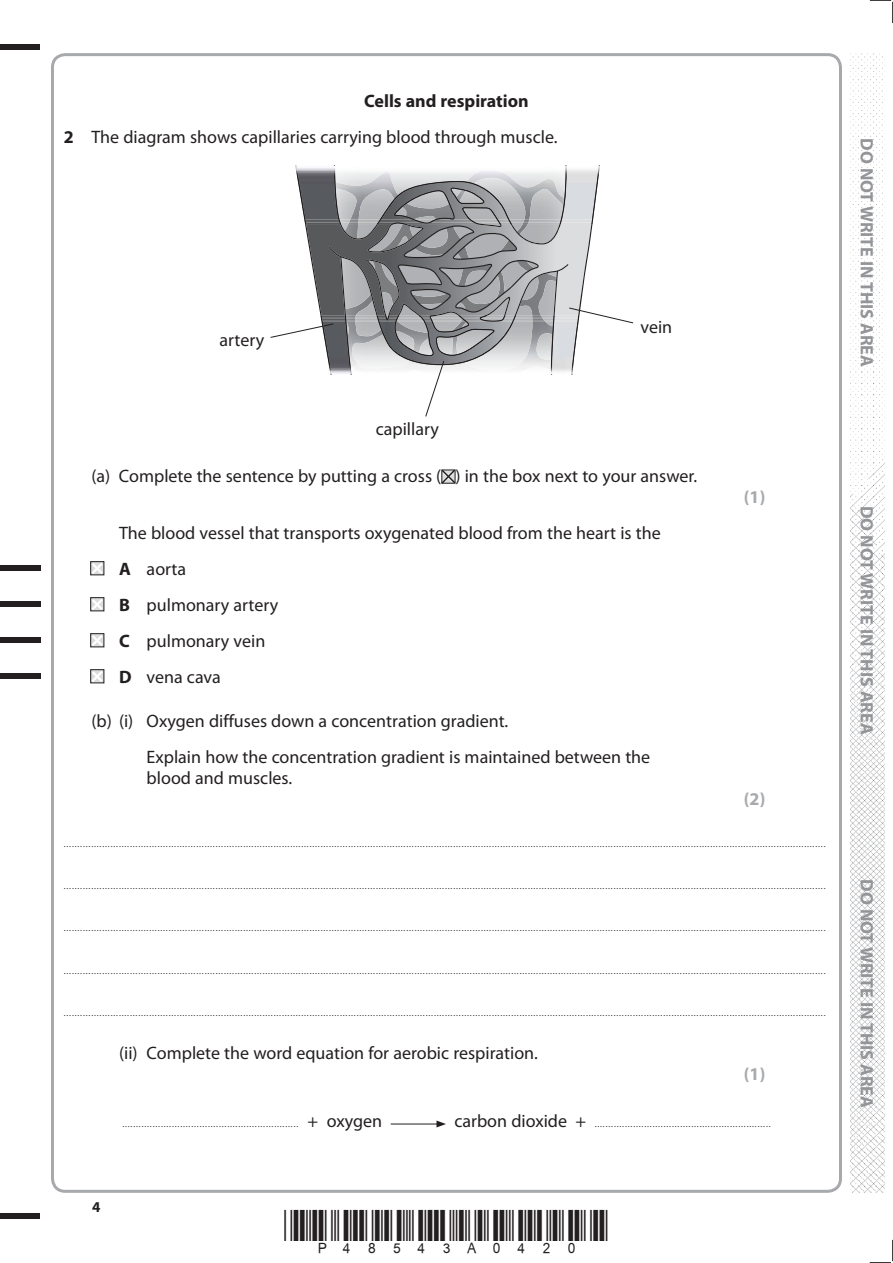
<style>
.page{position:relative;width:893px;height:1263px;background:#fff}
.page>*{position:absolute;margin:0;border:0;box-sizing:border-box;transform-origin:0 0}
.t1{font:39px "Bar Code 39 c HR";color:#231f20}
.t2{font:18px/36px "Myriad Pro";color:#231f20}
.t3{font:700 18px "Myriad Pro";color:#939598}
.t4{font:700 18px "Myriad Pro";color:#a7a9ac}
.t5{font:700 15px "Myriad Pro";color:#231f20}
.t6{font:9px "Myriad Pro";color:#231f20}
.s1{font-weight:700}
.s2{font-size:18px}
</style>
<div class="page">
<div style="left:0;top:44px;width:40px;height:5px;background:#231f20"></div>
<div style="left:0;top:1214px;width:40px;height:5px;background:#231f20"></div>
<svg style="left:870px;top:1240px;width:23px;height:23px"></svg>
<svg style="left:870px;top:0;width:23px;height:23px"></svg>
<img style="left:850px;top:53px;width:34px;height:1140px">
<svg style="left:270px;top:166px;width:364px;height:251px"></svg>
<svg style="left:441px;top:469px;width:15px;height:15px"></svg>
<hr style="left:391px;top:1124px;width:48px;height:1px;background:#231f20">
<svg style="left:436px;top:1120px;width:10px;height:7px"></svg>
<svg style="left:90px;top:561px;width:15px;height:15px"></svg>
<svg style="left:90px;top:597px;width:15px;height:15px"></svg>
<svg style="left:90px;top:633px;width:15px;height:15px"></svg>
<svg style="left:90px;top:669px;width:15px;height:15px"></svg>
<div style="left:0;top:565px;width:40px;height:6px;background:#231f20"></div>
<div style="left:0;top:601px;width:40px;height:6px;background:#231f20"></div>
<div style="left:0;top:637px;width:40px;height:6px;background:#231f20"></div>
<div style="left:0;top:673px;width:40px;height:6px;background:#231f20"></div>
<h2 class="t2" style="left:64px;top:84px;width:495px;text-indent:300px"><span class="s1">Cells and respiration<br>2</span> The diagram shows capillaries carrying blood through muscle.</h2>
<h2 class="t2" style="left:219px;top:323px;width:46px">artery</h2>
<h2 class="t2" style="left:640px;top:310px;width:33px">vein</h2>
<h2 class="t2" style="left:376px;top:412px;width:65px">capillary</h2>
<h2 class="t2" style="left:91px;top:459px;width:607px">(a) Complete the sentence by putting a cross ( ) in the box next to your answer.</h2>
<h2 class="t2" style="left:119px;top:516px;width:543px">The blood vessel that transports oxygenated blood from the heart is the<br><span class="s1">A</span> aorta<br><span class="s1">B</span> pulmonary artery<br><span class="s1">C</span> pulmonary vein<br><span class="s1">D</span> vena cava</h2>
<h2 class="t2" style="left:147px;top:704px;width:505px;text-indent:-55px">(b) (i) Oxygen diffuses down a concentration gradient.<br>Explain how the concentration gradient is maintained between the</h2>
<h2 class="t2" style="left:147px;top:761px;width:147px">blood and muscles.</h2>
<h2 class="t4" style="left:744px;top:490px;width:23px">(1)</h2>
<h2 class="t4" style="left:744px;top:792px;width:23px">(2)</h2>
<p class="t6" style="left:64px;top:840px;width:763px">....................................................................................................................................................................................................................................................................................</p>
<p class="t6" style="left:64px;top:883px;width:763px">....................................................................................................................................................................................................................................................................................</p>
<p class="t6" style="left:64px;top:925px;width:763px">....................................................................................................................................................................................................................................................................................</p>
<p class="t6" style="left:64px;top:967px;width:763px">....................................................................................................................................................................................................................................................................................</p>
<p class="t6" style="left:64px;top:1009px;width:763px">....................................................................................................................................................................................................................................................................................</p>
<h2 class="t2" style="left:119px;top:1036px;width:420px">(ii) Complete the word equation for aerobic respiration.</h2>
<h2 class="t4" style="left:744px;top:1067px;width:23px">(1)</h2>
<p class="t6" style="left:122px;top:1121px;width:261px">................................................................ <span class="s2">+ oxygen</span></p>
<p class="t6" style="left:454px;top:1121px;width:318px"><span class="s2">carbon dioxide +</span> ................................................................</p>
<h3 class="t5" style="left:92px;top:1201px;width:10px">4</h3>
<h1 class="t1" style="left:334px;top:1202px;width:126px">✔ ✔✓</h1>
<h2 class="t3" style="left:873px;top:138px;width:230px;rotate:90deg">DO NOT WRITE IN THIS AREA</h2>
<h2 class="t3" style="left:873px;top:506px;width:230px;rotate:90deg">DO NOT WRITE IN THIS AREA</h2>
<h2 class="t3" style="left:873px;top:879px;width:230px;rotate:90deg">DO NOT WRITE IN THIS AREA</h2>
</div>
